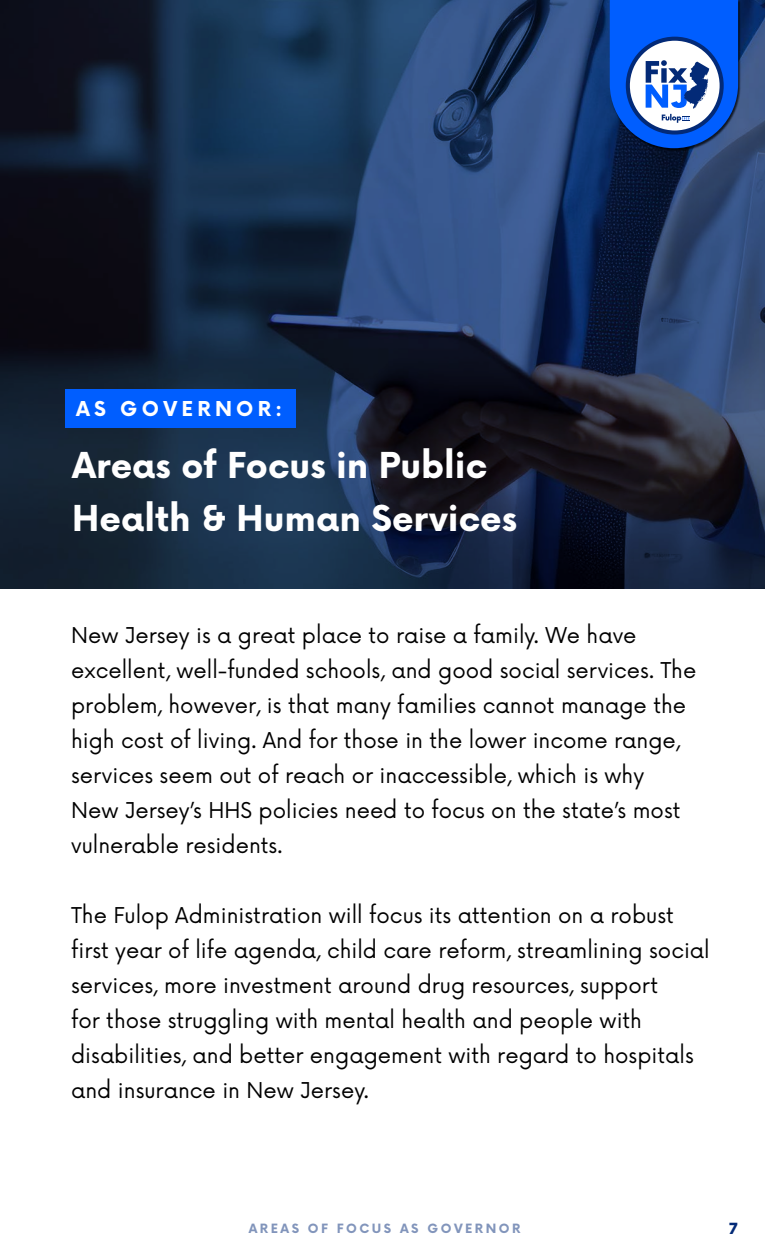
<style>
.page{position:relative;width:765px;height:1260px;background:#fff}
.page>*{position:absolute;margin:0;border:0;box-sizing:border-box;transform-origin:0 0}
.t1{font:700 34.75px/52.2px "Now";color:#fff}
.t2{font:21.25px/35px "Now";color:#000}
.t3{font:700 20px "Now";letter-spacing:.215em;color:#fff}
.t4{font:900 15px "Now";color:#032a77}
.t5{font:700 12.5px "Now";letter-spacing:.2em;color:#032a77}
</style>
<div class="page">
<svg style="left:0;top:0;width:765px;height:589px;background:#1b2d4b"></svg>
<div style="left:610px;top:0;width:131px;height:151px;background:#000;opacity:.75"></div>
<svg style="left:610px;top:0;width:128px;height:148px"></svg>
<div style="left:65px;top:389px;width:230px;height:38px;background:#005eff"></div>
<p class="t3" style="left:76px;top:394px;width:208px">AS GOVERNOR:</p>
<h1 class="t1" style="left:72px;top:439px;width:446px">Areas of Focus in Public<br>Health &amp; Human Services</h1>
<p class="t2" style="left:71px;top:617px;width:627px">New Jersey is a great place to raise a family. We have excellent, well-funded schools, and good social services. The problem, however, is that many families cannot manage the high cost of living. And for those in the lower income range, services seem out of reach or inaccessible, which is why New Jersey’s HHS policies need to focus on the state’s most vulnerable residents.</p>
<p class="t2" style="left:71px;top:897px;width:640px">The Fulop Administration will focus its attention on a robust first year of life agenda, child care reform, streamlining social services, more investment around drug resources, support<br>for those struggling with mental health and people with disabilities, and better engagement with regard to hospitals and insurance in New Jersey.</p>
<p class="t5" style="left:249px;top:1220px;width:273px">AREAS OF FOCUS AS GOVERNOR</p>
<p class="t4" style="left:729px;top:1217px;width:10px">7</p>
</div>
